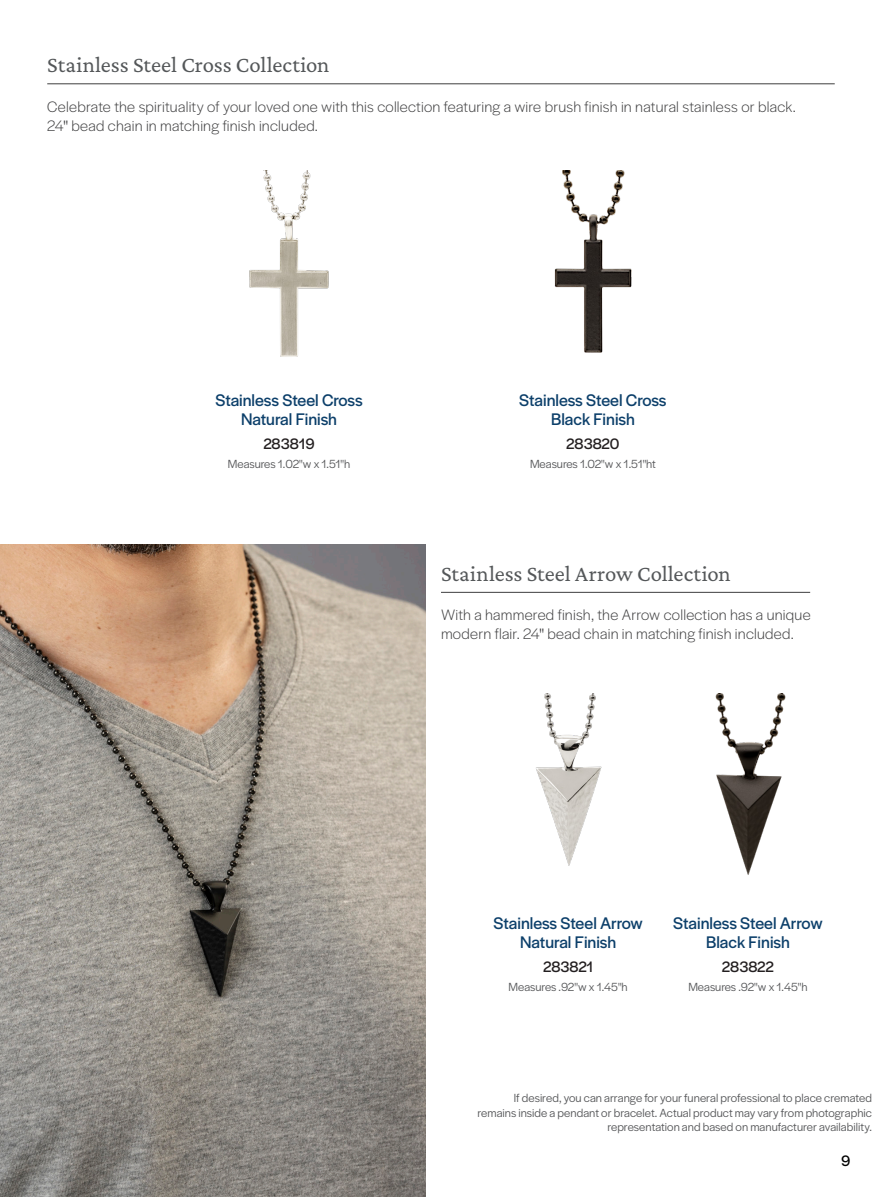
<style>
.page{position:relative;width:882px;height:1197px;background:#fff}
.page>*{position:absolute;margin:0;border:0;box-sizing:border-box;transform-origin:0 0}
.t1{font:22.75px "Crimson Pro";color:#545759}
.Engrave_Names{font:17.5px/19.2px "Halyard Display";color:#0c3f6a;text-align:center}
.Fruity_Caption_2_no_rule{font:300 15.75px/18.9px "Halyard Display";letter-spacing:.015em;color:#3e3e3f}
.JDE__for_Engraved{font:15.75px "Halyard Display";letter-spacing:-.005em;color:#231f20}
.t2{font:15.75px "Halyard Display";color:#000}
.measurements{font:12.25px/14.7px "Halyard Display";letter-spacing:.005em;color:#57585a;text-align:right}
.s1{font-weight:400}
</style>
<div class="page">
<img style="left:0;top:544px;width:425px;height:653px">
<hr style="left:441px;top:592px;width:369px;height:1px;background:#3e3e3f">
<hr style="left:47px;top:83px;width:788px;height:1px;background:#3e3e3f">
<img style="left:554px;top:170px;width:78px;height:183px">
<img style="left:249px;top:170px;width:80px;height:187px">
<img style="left:715px;top:693px;width:71px;height:182px">
<img style="left:536px;top:693px;width:66px;height:173px">
<p class="t1" style="left:47px;top:50px;width:284px">Stainless Steel Cross Collection</p>
<p class="Fruity_Caption_2_no_rule" style="left:47px;top:96px;width:750px">Celebrate the spirituality of your loved one with this collection featuring a wire brush finish in natural stainless or black.<br>24<span class="s1">"</span> bead chain in matching finish included.</p>
<p class="Engrave_Names" style="left:215px;top:389px;width:149px">Stainless Steel Cross<br>Natural Finish</p>
<p class="JDE__for_Engraved" style="left:263px;top:432px;width:53px">283819</p>
<p class="measurements" style="left:228px;top:456px;width:124px">Measures 1.02"w x 1.51"h</p>
<p class="Engrave_Names" style="left:519px;top:389px;width:149px">Stainless Steel Cross<br>Black Finish</p>
<p class="JDE__for_Engraved" style="left:566px;top:432px;width:55px">283820</p>
<p class="measurements" style="left:530px;top:456px;width:127px">Measures 1.02"w x 1.51"ht</p>
<p class="t1" style="left:441px;top:559px;width:291px">Stainless Steel Arrow Collection</p>
<p class="Fruity_Caption_2_no_rule" style="left:441px;top:605px;width:371px">With a hammered finish, the Arrow collection has a unique modern flair. 24<span class="s1">"</span> bead chain in matching finish included.</p>
<p class="Engrave_Names" style="left:494px;top:912px;width:151px">Stainless Steel Arrow<br>Natural Finish</p>
<p class="JDE__for_Engraved" style="left:543px;top:956px;width:52px">283821</p>
<p class="measurements" style="left:509px;top:979px;width:121px">Measures .92"w x 1.45"h</p>
<p class="Engrave_Names" style="left:673px;top:912px;width:151px">Stainless Steel Arrow<br>Black Finish</p>
<p class="JDE__for_Engraved" style="left:722px;top:956px;width:53px">283822</p>
<p class="measurements" style="left:688px;top:979px;width:121px">Measures .92"w x 1.45"h</p>
<p class="measurements" style="left:477px;top:1090px;width:396px">If desired, you can arrange for your funeral professional to place cremated remains inside a pendant or bracelet. Actual product may vary from photographic representation and based on manufacturer availability.</p>
<p class="t2" style="left:841px;top:1149px;width:11px">9</p>
</div>
